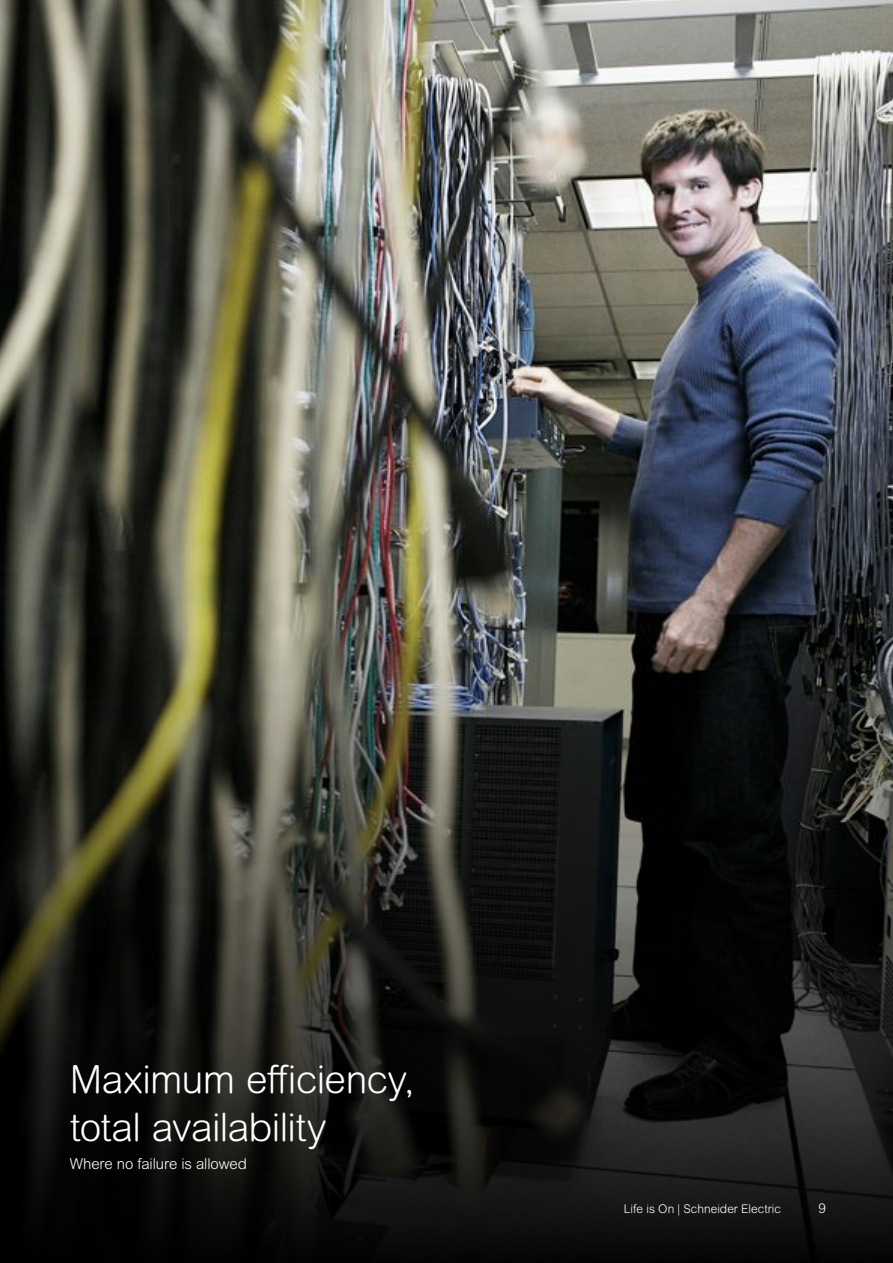
<style>
.page{position:relative;width:893px;height:1263px;background:#fff}
.page>*{position:absolute;margin:0;border:0;box-sizing:border-box;transform-origin:0 0}
.t1{font:300 39px/47.8px "Arial Rounded MT Pro";letter-spacing:-.015em;color:#fff}
.t2{font:300 15px "Arial Rounded MT Pro";letter-spacing:-.005em;color:#fff}
.t3{font:300 13.5px "Arial Rounded MT Pro";color:#fff}
.t4{font:300 12px "Arial Rounded MT Pro";color:#fff}
</style>
<div class="page">
<img style="left:0;top:0;width:893px;height:635px">
<svg style="left:0;top:635px;width:893px;height:628px;background:#21221d"></svg>
<p class="t1" style="left:70px;top:1057px;width:347px">Maximum efficiency, total availability</p>
<p class="t2" style="left:70px;top:1155px;width:179px">Where no failure is allowed</p>
<p class="t4" style="left:624px;top:1201px;width:159px">Life is On | Schneider Electric</p>
<p class="t3" style="left:818px;top:1200px;width:9px">9</p>
</div>
